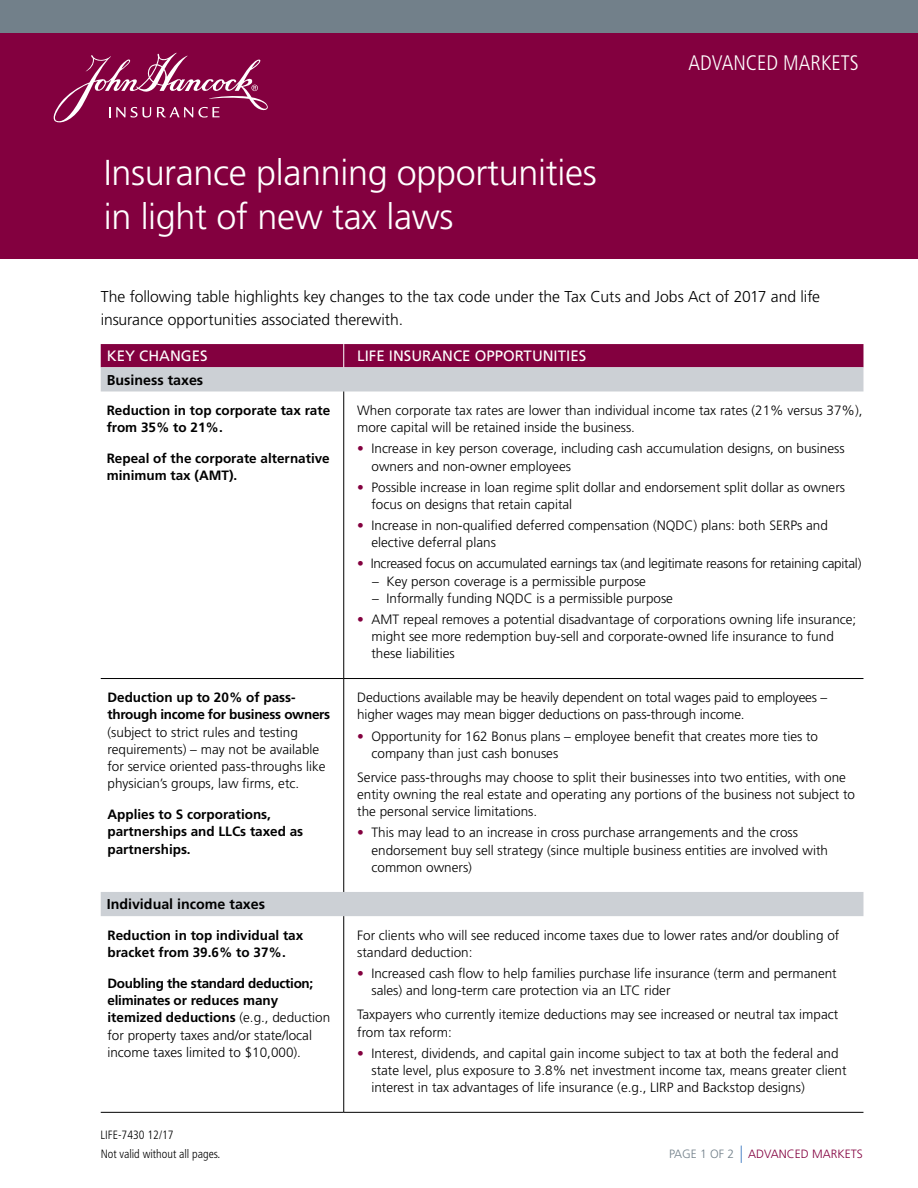
<style>
.page{position:relative;width:918px;height:1188px;background:#fff}
.page>*{position:absolute;margin:0;border:0;box-sizing:border-box;transform-origin:0 0}
.t1{font:300 36px/43.5px "Frutiger LT Pro";letter-spacing:-.01em;color:#fff}
.t2{font:300 condensed 21px "Frutiger";color:#fff}
.t3{font:300 15.75px/22.5px "Frutiger LT Pro";letter-spacing:-.005em;color:#000}
.t4{font:15px "Frutiger";color:#fff}
.t5{font:700 14.25px "Frutiger";color:#000}
.t6{font:300 13.5px/17.2px "Frutiger";color:#000}
.t7{font:700 13.5px/17.2px "Frutiger";color:#000}
.t8{font:300 13.5px "Frutiger";letter-spacing:-.02em;color:#000}
.t9{font:700 13.5px/17.2px "Frutiger";letter-spacing:-.02em;color:#000}
.t10{font:300 condensed 12px "Frutiger LT Pro";color:#000}
.t11{font:300 12px "Frutiger LT Pro";color:#83003f}
.s1{color:#83003f}
.s2{font-weight:700}
.s3{color:#72808a}
</style>
<div class="page">
<div style="left:0;top:0;width:918px;height:258px;background:#83003f"></div>
<svg style="left:54px;top:53px;width:214px;height:69px"></svg>
<div style="left:0;top:0;width:918px;height:33px;background:#72808a"></div>
<svg style="left:741px;top:1146px;width:1px;height:17px"></svg>
<svg style="left:101px;top:367px;width:762px;height:549px"></svg>
<hr style="left:343px;top:392px;width:1px;height:286px;background:#000">
<hr style="left:101px;top:678px;width:243px;height:1px;background:#000">
<hr style="left:344px;top:678px;width:519px;height:1px;background:#000">
<hr style="left:343px;top:679px;width:1px;height:213px;background:#000">
<hr style="left:343px;top:916px;width:1px;height:196px;background:#000">
<div style="left:101px;top:344px;width:762px;height:23px;background:#83003f"></div>
<hr style="left:101px;top:1112px;width:243px;height:1px;background:#000">
<hr style="left:344px;top:1112px;width:519px;height:1px;background:#000">
<h1 class="t1" style="left:104px;top:151px;width:494px">Insurance planning opportunities in light of new tax laws</h1>
<h2 class="t2" style="left:689px;top:51px;width:172px">ADVANCED MARKETS</h2>
<p class="t3" style="left:101px;top:285px;width:721px">The following table highlights key changes to the tax code under the Tax Cuts and Jobs Act of 2017 and life insurance opportunities associated therewith.</p>
<p class="t4" style="left:107px;top:347px;width:102px">KEY CHANGES</p>
<p class="t4" style="left:357px;top:347px;width:230px">LIFE INSURANCE OPPORTUNITIES</p>
<p class="t5" style="left:107px;top:371px;width:98px">Business taxes</p>
<p class="t7" style="left:107px;top:402px;width:225px">Reduction in top corporate tax rate from 35% to 21%.</p>
<p class="t7" style="left:107px;top:450px;width:225px">Repeal of the corporate alternative minimum tax (AMT).</p>
<p class="t6" style="left:357px;top:402px;width:507px">When corporate tax rates are lower than individual income tax rates (21% versus 37%), more capital will be retained inside the business.</p>
<p class="t6" style="left:372px;top:440px;width:475px;text-indent:-14px"><span class="s1">•</span> Increase in key person coverage, including cash accumulation designs, on business owners and non-owner employees</p>
<p class="t6" style="left:372px;top:479px;width:475px;text-indent:-14px"><span class="s1">•</span> Possible increase in loan regime split dollar and endorsement split dollar as owners focus on designs that retain capital</p>
<p class="t6" style="left:372px;top:517px;width:458px;text-indent:-14px"><span class="s1">•</span> Increase in non-qualified deferred compensation (NQDC) plans: both SERPs and elective deferral plans</p>
<p class="t8" style="left:357px;top:556px;width:506px"><span class="s1">•</span> Increased focus on accumulated earnings tax (and legitimate reasons for retaining capital)</p>
<p class="t6" style="left:372px;top:572px;width:275px">– Key person coverage is a permissible purpose</p>
<p class="t6" style="left:372px;top:590px;width:302px">– Informally funding NQDC is a permissible purpose</p>
<p class="t6" style="left:372px;top:611px;width:486px;text-indent:-14px"><span class="s1">•</span> AMT repeal removes a potential disadvantage of corporations owning life insurance; might see more redemption buy-sell and corporate-owned life insurance to fund these liabilities</p>
<p class="t9" style="left:107px;top:689px;width:224px">Deduction up to 20% of pass&shy;through income for business owners</p>
<p class="t6" style="left:107px;top:724px;width:220px">(subject to strict rules and testing requirements) – may not be available for service oriented pass-throughs like physician’s groups, law firms, etc.</p>
<p class="t7" style="left:107px;top:806px;width:197px">Applies to S corporations, partnerships and LLCs taxed as partnerships.</p>
<p class="t5" style="left:107px;top:896px;width:160px">Individual income taxes</p>
<p class="t7" style="left:107px;top:927px;width:197px">Reduction in top individual tax bracket from 39.6% to 37%.</p>
<p class="t6" style="left:107px;top:975px;width:224px"><span class="s2">Doubling the standard deduction; eliminates or reduces many itemized deductions</span> (e.g., deduction for property taxes and/or state/local income taxes limited to $10,000).</p>
<p class="t10" style="left:100px;top:1128px;width:75px">LIFE-7430 12/17</p>
<p class="t6" style="left:357px;top:689px;width:472px">Deductions available may be heavily dependent on total wages paid to employees – higher wages may mean bigger deductions on pass-through income.</p>
<p class="t6" style="left:372px;top:727px;width:448px;text-indent:-14px"><span class="s1">•</span> Opportunity for 162 Bonus plans – employee benefit that creates more ties to company than just cash bonuses</p>
<p class="t6" style="left:357px;top:769px;width:499px">Service pass-throughs may choose to split their businesses into two entities, with one entity owning the real estate and operating any portions of the business not subject to the personal service limitations.</p>
<p class="t6" style="left:372px;top:824px;width:458px;text-indent:-14px"><span class="s1">•</span> This may lead to an increase in cross purchase arrangements and the cross endorsement buy sell strategy (since multiple business entities are involved with common owners)</p>
<p class="t6" style="left:357px;top:927px;width:484px">For clients who will see reduced income taxes due to lower rates and/or doubling of standard deduction:</p>
<p class="t6" style="left:371px;top:965px;width:467px;text-indent:-14px"><span class="s1">•</span> Increased cash flow to help families purchase life insurance (term and permanent sales) and long-term care protection via an LTC rider</p>
<p class="t6" style="left:357px;top:1006px;width:483px">Taxpayers who currently itemize deductions may see increased or neutral tax impact from tax reform:</p>
<p class="t6" style="left:371px;top:1045px;width:477px;text-indent:-14px"><span class="s1">•</span> Interest, dividends, and capital gain income subject to tax at both the federal and state level, plus exposure to 3.8% net investment income tax, means greater client interest in tax advantages of life insurance (e.g., LIRP and Backstop designs)</p>
<p class="t10" style="left:101px;top:1147px;width:121px">Not valid without all pages.</p>
<p class="t11" style="left:669px;top:1147px;width:195px"><span class="s3">PAGE 1 OF 2</span> ADVANCED MARKETS</p>
</div>
